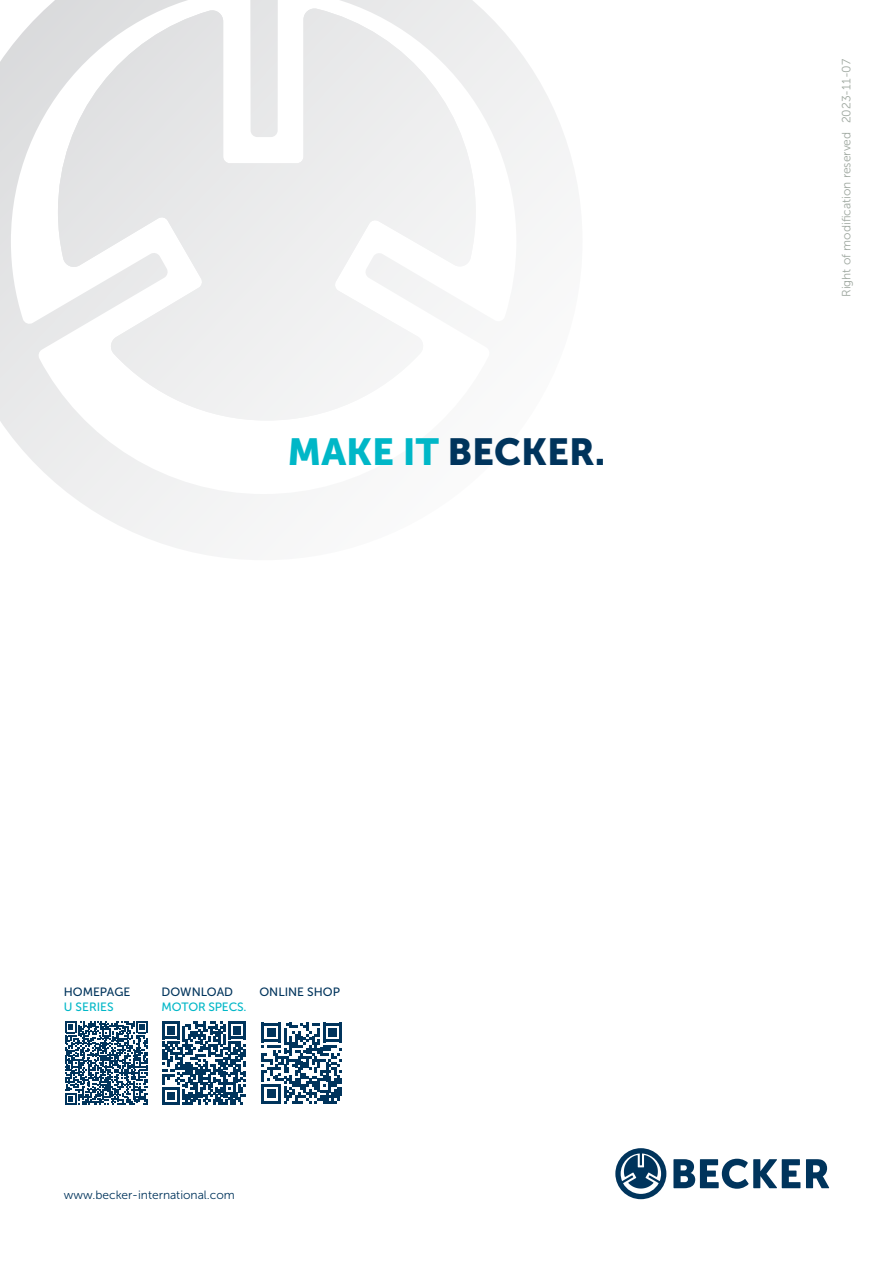
<style>
.page{position:relative;width:893px;height:1263px;background:#fff}
.page>*{position:absolute;margin:0;border:0;box-sizing:border-box;transform-origin:0 0}
.t1{font:37.5px "Museo Sans 900";color:#00345c}
.t2{font:12px "Museo Sans 300";color:#9fa8a0}
.t3{font:12px "Museo Sans 300";color:#00345c}
.t4{font:12px "Museo Sans 500";color:#00345c}
.t5{font:12px "Museo Sans 500";letter-spacing:-.01em;color:#00b7c7}
.s1{color:#00b7c7}
</style>
<div class="page">
<svg style="left:0;top:0;width:573px;height:554px"></svg>
<svg style="left:673px;top:1159px;width:127px;height:30px"></svg>
<svg style="left:806px;top:1159px;width:23px;height:29px"></svg>
<svg style="left:615px;top:1148px;width:51px;height:51px"></svg>
<svg style="left:65px;top:1021px;width:83px;height:84px"></svg>
<svg style="left:261px;top:1023px;width:81px;height:80px"></svg>
<svg style="left:163px;top:1021px;width:83px;height:84px"></svg>
<h1 class="t1" style="left:288px;top:430px;width:319px"><span class="s1">MAKE IT</span> BECKER.</h1>
<p class="t4" style="left:64px;top:985px;width:68px">HOMEPAGE</p>
<p class="t5" style="left:64px;top:1000px;width:51px">U SERIES</p>
<p class="t4" style="left:162px;top:985px;width:73px">DOWNLOAD</p>
<p class="t5" style="left:162px;top:1000px;width:87px">MOTOR SPECS.</p>
<p class="t4" style="left:259px;top:985px;width:82px">ONLINE SHOP</p>
<p class="t3" style="left:64px;top:1188px;width:173px">www.becker-international.com</p>
<p class="t2" style="left:840px;top:123px;width:66px;rotate:-90deg">2023-11-07</p>
<p class="t2" style="left:840px;top:297px;width:167px;rotate:-90deg">Right of modification reserved</p>
</div>
